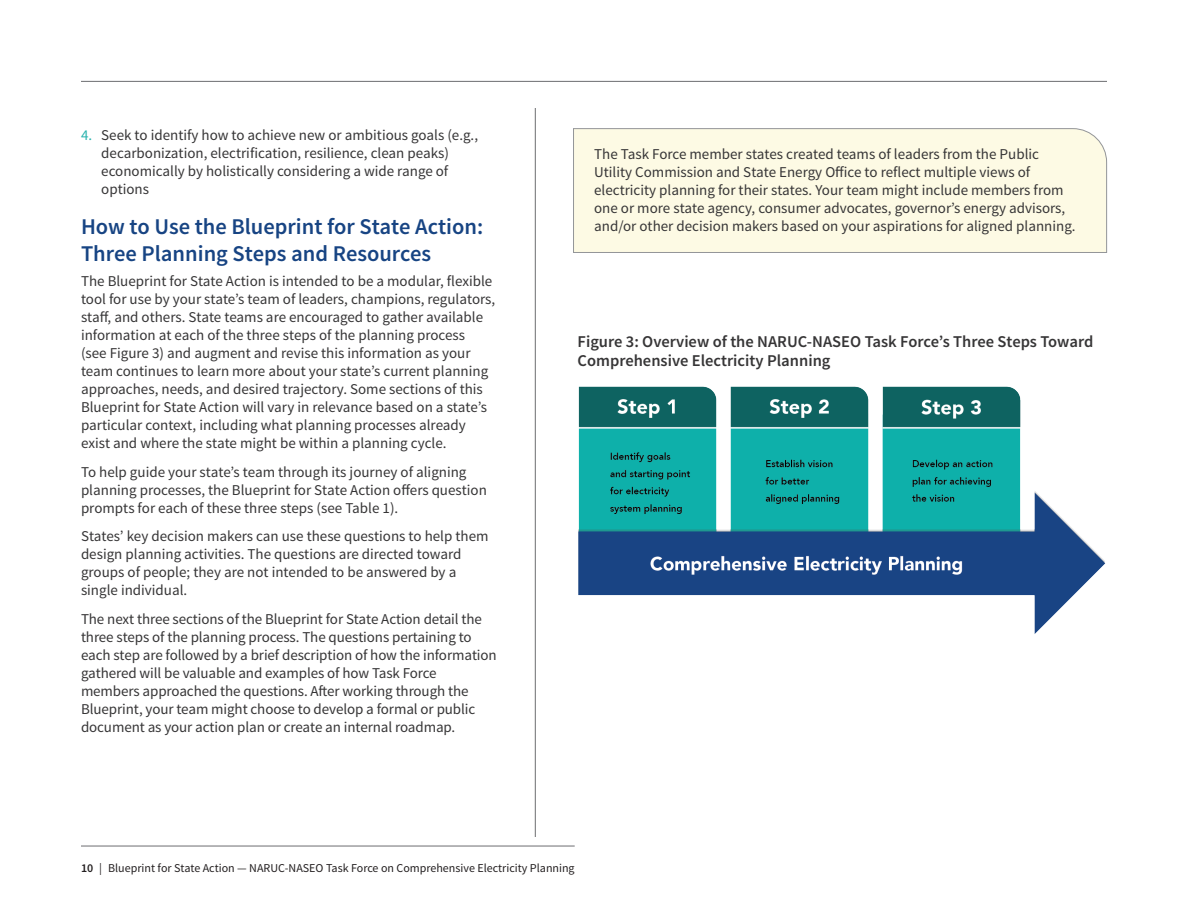
<style>
.page{position:relative;width:1188px;height:918px;background:#fff}
.page>*{position:absolute;margin:0;border:0;box-sizing:border-box;transform-origin:0 0}
.h2-after_bullet{font:600 22.5px/27px "Source Sans Pro";color:#174483}
.figure_header{font:600 16.5px/19.5px "Source Sans Pro";color:#363536}
.body{font:15px/18px "Source Sans Pro";color:#363536}
.t1{font:12px "Source Sans Pro";color:#231f20}
.s1{color:#29b3ae}
.s2{font-weight:600}
</style>
<div class="page">
<hr style="left:535px;top:108px;width:1px;height:729px;background:#6c6d70">
<hr style="left:81px;top:81px;width:1026px;height:1px;background:#6c6d70">
<hr style="left:81px;top:846px;width:494px;height:1px;background:#6c6d70">
<img style="left:578px;top:386px;width:528px;height:248px">
<div style="left:573px;top:128px;width:534px;height:125px;background:#fdfae4"></div>
<p class="body" style="left:101px;top:126px;width:378px;text-indent:-20px"><span class="s1">4.</span> Seek to identify how to achieve new or ambitious goals (e.g., decarbonization, electrification, resilience, clean peaks) economically by holistically considering a wide range of options</p>
<p class="h2-after_bullet" style="left:81px;top:214px;width:404px">How to Use the Blueprint for State Action:<br>Three Planning Steps and Resources</p>
<p class="body" style="left:81px;top:272px;width:416px">The Blueprint for State Action is intended to be a modular, flexible tool for use by your state’s team of leaders, champions, regulators, staff, and others. State teams are encouraged to gather available information at each of the three steps of the planning process<br>(see Figure 3) and augment and revise this information as your team continues to learn more about your state’s current planning approaches, needs, and desired trajectory. Some sections of this Blueprint for State Action will vary in relevance based on a state’s particular context, including what planning processes already exist and where the state might be within a planning cycle.</p>
<p class="body" style="left:81px;top:463px;width:407px">To help guide your state’s team through its journey of aligning planning processes, the Blueprint for State Action offers question prompts for each of these three steps (see Table 1).</p>
<p class="body" style="left:81px;top:528px;width:409px">States’ key decision makers can use these questions to help them design planning activities. The questions are directed toward groups of people; they are not intended to be answered by a single individual.</p>
<p class="body" style="left:81px;top:610px;width:417px">The next three sections of the Blueprint for State Action detail the three steps of the planning process. The questions pertaining to each step are followed by a brief description of how the information gathered will be valuable and examples of how Task Force members approached the questions. After working through the Blueprint, your team might choose to develop a formal or public document as your action plan or create an internal roadmap.</p>
<p class="body" style="left:594px;top:145px;width:481px">The Task Force member states created teams of leaders from the Public Utility Commission and State Energy Office to reflect multiple views of electricity planning for their states. Your team might include members from one or more state agency, consumer advocates, governor’s energy advisors, and/or other decision makers based on your aspirations for aligned planning.</p>
<p class="figure_header" style="left:578px;top:332px;width:517px">Figure 3: Overview of the NARUC-NASEO Task Force’s Three Steps Toward<br>Comprehensive Electricity Planning</p>
<p class="t1" style="left:81px;top:861px;width:495px"><span class="s2">10</span> | Blueprint for State Action — NARUC-NASEO Task Force on Comprehensive Electricity Planning</p>
</div>
